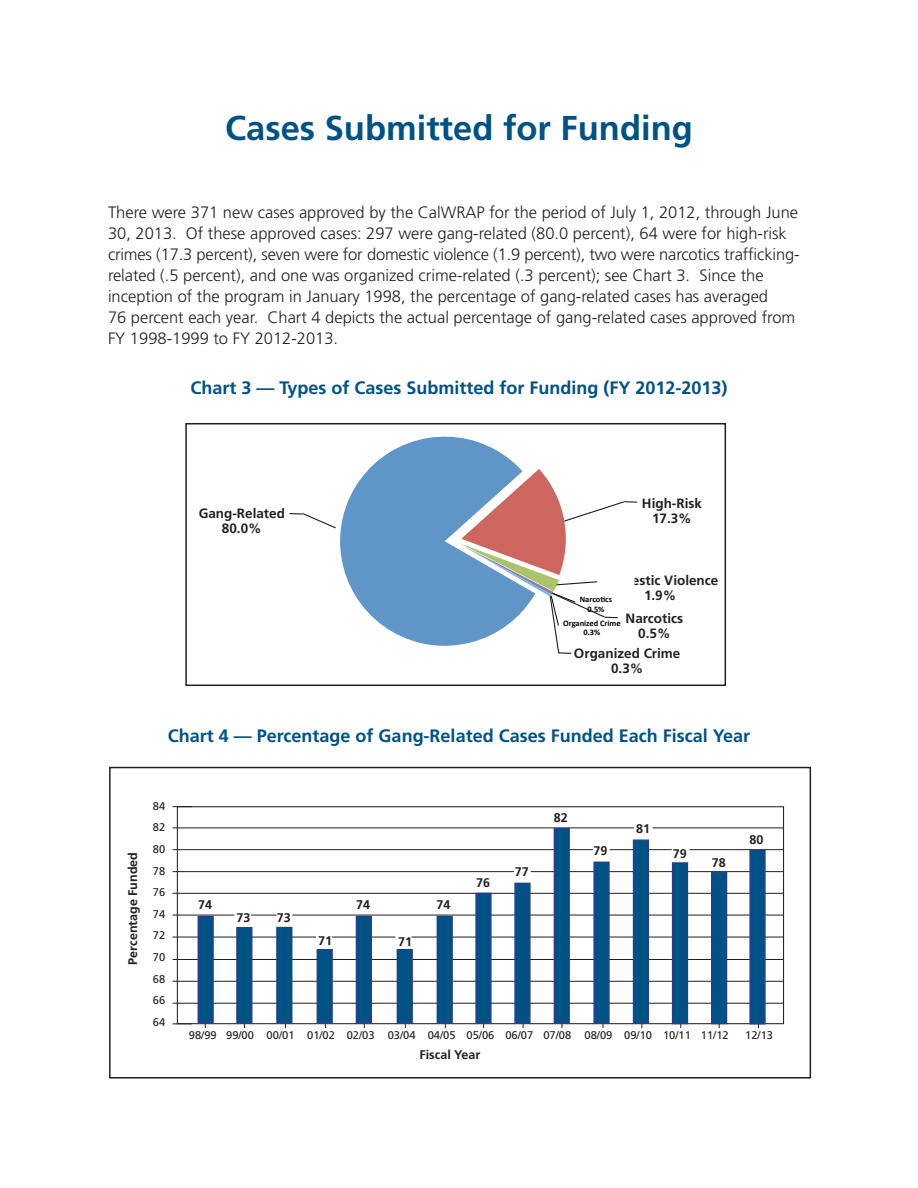
<style>
.page{position:relative;width:918px;height:1188px;background:#fff}
.page>*{position:absolute;margin:0;border:0;box-sizing:border-box;transform-origin:0 0}
.t1{font:700 34.5px "Frutiger";color:#005285}
.t2{font:700 18px "Frutiger";color:#005285}
.t3{font:300 16.5px/21px "Frutiger";color:#231f20}
.t4{font:700 13.5px/19.6px "Frutiger";color:#231f20}
.t5{font:700 12.6px "Frutiger";color:#231f20}
.t6{font:11.1px/21.6px "Frutiger";color:#231f20;text-align:justify}
.t7{font:700 8.4px/9.6px "Calibri";color:#000;text-align:center}
.s1{font-family:"Calibri";font-size:8.4px;color:#000}
</style>
<div class="page">
<div style="left:185px;top:423px;width:541px;height:263px;border:2px solid #231f20"></div>
<svg style="left:289px;top:513px;width:36px;height:11px"></svg>
<svg style="left:325px;top:423px;width:210px;height:223px;fill:#6095c8"></svg>
<svg style="left:460px;top:469px;width:178px;height:185px"></svg>
<div style="left:109px;top:767px;width:702px;height:312px;border:2px solid #231f20"></div>
<div style="left:177px;top:806px;width:607px;height:218px;border:1px solid #231f20"></div>
<hr style="left:173px;top:828px;width:610px;height:1px;background:#231f20">
<hr style="left:173px;top:849px;width:610px;height:1px;background:#231f20">
<hr style="left:173px;top:871px;width:610px;height:1px;background:#231f20">
<hr style="left:173px;top:893px;width:611px;height:1px;background:#231f20">
<hr style="left:173px;top:915px;width:610px;height:1px;background:#231f20">
<hr style="left:173px;top:937px;width:611px;height:1px;background:#231f20">
<hr style="left:173px;top:959px;width:610px;height:1px;background:#231f20">
<hr style="left:173px;top:981px;width:610px;height:1px;background:#231f20">
<hr style="left:173px;top:1003px;width:610px;height:1px;background:#231f20">
<svg style="left:173px;top:1024px;width:19px;height:1px"></svg>
<div style="left:198px;top:916px;width:16px;height:108px;background:#005285;border:1px solid #253f8e"></div>
<div style="left:514px;top:869px;width:17px;height:6px;background:#fff"></div>
<div style="left:316px;top:933px;width:16px;height:8px;background:#fff"></div>
<div style="left:395px;top:935px;width:17px;height:7px;background:#fff"></div>
<div style="left:593px;top:846px;width:17px;height:7px;background:#fff"></div>
<div style="left:475px;top:893px;width:17px;height:131px;background:#005285;border:1px solid #253f8e"></div>
<div style="left:514px;top:883px;width:17px;height:141px;background:#005285;border:1px solid #253f8e"></div>
<div style="left:554px;top:828px;width:16px;height:196px;background:#005285;border:1px solid #253f8e"></div>
<div style="left:593px;top:862px;width:17px;height:162px;background:#005285;border:1px solid #253f8e"></div>
<div style="left:672px;top:845px;width:17px;height:16px;background:#fff"></div>
<div style="left:633px;top:839px;width:16px;height:185px;background:#005285;border:1px solid #253f8e"></div>
<div style="left:234px;top:912px;width:17px;height:6px;background:#fff"></div>
<div style="left:634px;top:823px;width:19px;height:11px;background:#fff"></div>
<div style="left:672px;top:862px;width:16px;height:162px;background:#005285;border:1px solid #253f8e"></div>
<div style="left:276px;top:911px;width:16px;height:9px;background:#fff"></div>
<div style="left:749px;top:850px;width:17px;height:174px;background:#005285;border:1px solid #253f8e"></div>
<div style="left:236px;top:927px;width:16px;height:97px;background:#005285;border:1px solid #253f8e"></div>
<div style="left:276px;top:927px;width:16px;height:97px;background:#005285;border:1px solid #253f8e"></div>
<div style="left:356px;top:916px;width:16px;height:108px;background:#005285;border:1px solid #253f8e"></div>
<div style="left:711px;top:871px;width:16px;height:153px;background:#005285;border:1px solid #253f8e"></div>
<div style="left:317px;top:949px;width:16px;height:75px;background:#005285;border:1px solid #253f8e"></div>
<div style="left:437px;top:916px;width:16px;height:108px;background:#005285;border:1px solid #253f8e"></div>
<div style="left:397px;top:949px;width:16px;height:75px;background:#005285;border:1px solid #253f8e"></div>
<svg style="left:173px;top:806px;width:19px;height:1px"></svg>
<p class="t1" style="left:225px;top:107px;width:469px">Cases Submitted for Funding</p>
<p class="t3" style="left:108px;top:202px;width:693px">There were 371 new cases approved by the CalWRAP for the period of July 1, 2012, through June 30, 2013. Of these approved cases: 297 were gang-related (80.0 percent), 64 were for high-risk crimes (17.3 percent), seven were for domestic violence (1.9 percent), two were narcotics trafficking&shy;related (.5 percent), and one was organized crime-related (.3 percent); see Chart 3. Since the inception of the program in January 1998, the percentage of gang-related cases has averaged<br>76 percent each year. Chart 4 depicts the actual percentage of gang-related cases approved from FY 1998-1999 to FY 2012-2013.</p>
<p class="t2" style="left:190px;top:377px;width:539px">Chart 3 — Types of Cases Submitted for Funding (FY 2012-2013)</p>
<p class="t4" style="left:642px;top:494px;width:61px">High-Risk</p>
<p class="t4" style="left:199px;top:503px;width:88px">Gang-Related</p>
<p class="t4" style="left:652px;top:509px;width:41px">17.3%</p>
<p class="t4" style="left:222px;top:518px;width:41px">80.0%</p>
<p class="t4" style="left:592px;top:570px;width:128px"><span class="s1">1.9</span>Domestic Violence</p>
<p class="t7" style="left:580px;top:594px;width:34px">Narco;cs</p>
<p class="t4" style="left:644px;top:585px;width:34px">1.9%</p>
<p class="t7" style="left:588px;top:604px;width:18px">0.5%</p>
<p class="t4" style="left:626px;top:608px;width:59px">Narcotics</p>
<p class="t7" style="left:563px;top:618px;width:59px">Organized Crime<br>0.3%</p>
<p class="t4" style="left:574px;top:623px;width:108px;text-indent:64px">0.5%<br>Organized Crime</p>
<p class="t4" style="left:611px;top:658px;width:34px">0.3%</p>
<p class="t2" style="left:168px;top:725px;width:584px">Chart 4 — Percentage of Gang-Related Cases Funded Each Fiscal Year</p>
<p class="t5" style="left:125px;top:965px;width:114px;rotate:-90deg">Percentage Funded</p>
<p class="t6" style="left:153px;top:795px;width:14px">84</p>
<p class="t5" style="left:554px;top:810px;width:15px">82</p>
<p class="t6" style="left:153px;top:817px;width:14px">82</p>
<p class="t5" style="left:636px;top:821px;width:15px">81</p>
<p class="t5" style="left:750px;top:832px;width:15px">80</p>
<p class="t6" style="left:153px;top:838px;width:14px">80</p>
<p class="t5" style="left:594px;top:843px;width:15px">79</p>
<p class="t5" style="left:673px;top:846px;width:15px">79</p>
<p class="t5" style="left:712px;top:855px;width:15px">78</p>
<p class="t6" style="left:153px;top:860px;width:14px">78</p>
<p class="t5" style="left:515px;top:864px;width:15px">77</p>
<p class="t5" style="left:476px;top:876px;width:15px">76</p>
<p class="t6" style="left:153px;top:881px;width:14px">76</p>
<p class="t5" style="left:198px;top:898px;width:15px">74</p>
<p class="t5" style="left:356px;top:898px;width:15px">74</p>
<p class="t5" style="left:437px;top:898px;width:15px">74</p>
<p class="t6" style="left:153px;top:903px;width:14px">74</p>
<p class="t5" style="left:236px;top:910px;width:15px">73</p>
<p class="t5" style="left:277px;top:910px;width:15px">73</p>
<p class="t6" style="left:153px;top:925px;width:14px">72</p>
<p class="t5" style="left:318px;top:933px;width:15px">71</p>
<p class="t5" style="left:398px;top:934px;width:15px">71</p>
<p class="t6" style="left:153px;top:946px;width:14px">70<br>68<br>66<br>64</p>
<p class="t6" style="left:189px;top:1024px;width:541px">98/99 99/00 00/01 01/02 02/03 03/04 04/05 05/06 06/07 07/08 08/09 09/10 10/11 11/12</p>
<p class="t6" style="left:745px;top:1024px;width:29px">12/13</p>
<p class="t5" style="left:419px;top:1047px;width:62px">Fiscal Year</p>
</div>
